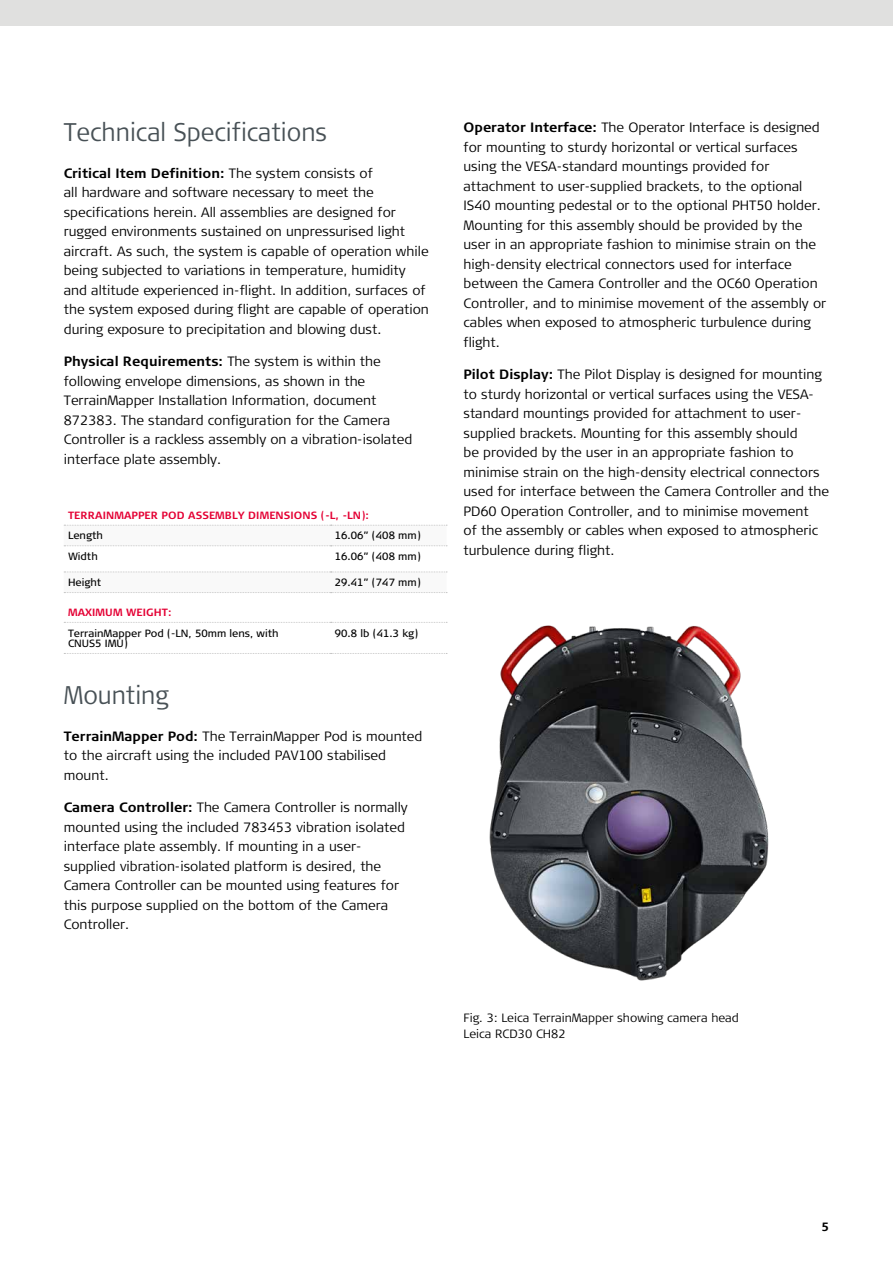
<style>
.page{position:relative;width:893px;height:1263px;background:#fff}
.page>*{position:absolute;margin:0;border:0;box-sizing:border-box;transform-origin:0 0}
.t1{font:300 25.5px "Signa Column";color:#485156;scale:.94 1}
.t2{font:300 13.5px/19.5px "Signa Column";color:#000}
.t3{font:300 12px/16.5px "Signa Column";color:#000}
.t4{font:700 12px "Signa Column";color:#000}
.t5{font:10.5px/10.5px "Signa Column";color:#000}
.t6{font:700 10.5px "Signa Column";letter-spacing:.01em;color:#e40134}
.s1{font-weight:700}
</style>
<div class="page">
<div style="left:0;top:0;width:893px;height:26px;background:#e0e0df"></div>
<svg style="left:64px;top:622px;width:383px;height:1px"></svg>
<svg style="left:64px;top:525px;width:383px;height:68px"></svg>
<svg style="left:64px;top:653px;width:383px;height:1px"></svg>
<img style="left:489px;top:625px;width:280px;height:356px">
<h1 class="t1" style="left:64px;top:116px;width:282px">Technical Specifications</h1>
<p class="t2" style="left:64px;top:164px;width:367px"><span class="s1">Critical Item Definition:</span> The system consists of<br>all hardware and software necessary to meet the specifications herein. All assemblies are designed for rugged environments sustained on unpressurised light aircraft. As such, the system is capable of operation while being subjected to variations in temperature, humidity and altitude experienced in-flight. In addition, surfaces of the system exposed during flight are capable of operation during exposure to precipitation and blowing dust.</p>
<p class="t2" style="left:64px;top:352px;width:350px"><span class="s1">Physical Requirements:</span> The system is within the following envelope dimensions, as shown in the TerrainMapper Installation Information, document 872383. The standard configuration for the Camera Controller is a rackless assembly on a vibration-isolated interface plate assembly.</p>
<p class="t6" style="left:68px;top:508px;width:303px">TERRAINMAPPER POD ASSEMBLY DIMENSIONS (-L, -LN):</p>
<p class="t5" style="left:68px;top:531px;width:36px">Length</p>
<p class="t5" style="left:335px;top:531px;width:88px">16.06” (408 mm)</p>
<p class="t5" style="left:68px;top:551px;width:31px">Width</p>
<p class="t5" style="left:335px;top:551px;width:88px">16.06” (408 mm)</p>
<p class="t5" style="left:68px;top:577px;width:35px">Height</p>
<p class="t5" style="left:335px;top:577px;width:88px">29.41” (747 mm)</p>
<p class="t6" style="left:68px;top:606px;width:105px">MAXIMUM WEIGHT:</p>
<p class="t5" style="left:68px;top:628px;width:212px">TerrainMapper Pod (-LN, 50mm lens, with<br>CNUS5 IMU)</p>
<p class="t5" style="left:335px;top:628px;width:85px">90.8 lb (41.3 kg)</p>
<h1 class="t1" style="left:64px;top:679px;width:113px">Mounting</h1>
<p class="t2" style="left:64px;top:727px;width:360px"><span class="s1">TerrainMapper Pod:</span> The TerrainMapper Pod is mounted to the aircraft using the included PAV100 stabilised mount.</p>
<p class="t2" style="left:64px;top:798px;width:345px"><span class="s1">Camera Controller:</span> The Camera Controller is normally mounted using the included 783453 vibration isolated interface plate assembly. If mounting in a user&shy;supplied vibration-isolated platform is desired, the Camera Controller can be mounted using features for this purpose supplied on the bottom of the Camera Controller.</p>
<p class="t2" style="left:463px;top:118px;width:364px"><span class="s1">Operator Interface:</span> The Operator Interface is designed for mounting to sturdy horizontal or vertical surfaces using the VESA-standard mountings provided for attachment to user-supplied brackets, to the optional IS40 mounting pedestal or to the optional PHT50 holder.<br>Mounting for this assembly should be provided by the user in an appropriate fashion to minimise strain on the high-density electrical connectors used for interface between the Camera Controller and the OC60 Operation Controller, and to minimise movement of the assembly or cables when exposed to atmospheric turbulence during flight.</p>
<p class="t2" style="left:463px;top:365px;width:367px"><span class="s1">Pilot Display:</span> The Pilot Display is designed for mounting to sturdy horizontal or vertical surfaces using the VESA&shy;standard mountings provided for attachment to user&shy;supplied brackets. Mounting for this assembly should<br>be provided by the user in an appropriate fashion to minimise strain on the high-density electrical connectors used for interface between the Camera Controller and the PD60 Operation Controller, and to minimise movement<br>of the assembly or cables when exposed to atmospheric turbulence during flight.</p>
<p class="t3" style="left:463px;top:1009px;width:277px">Fig. 3: Leica TerrainMapper showing camera head<br>Leica RCD30 CH82</p>
<p class="t4" style="left:821px;top:1219px;width:9px">5</p>
</div>
